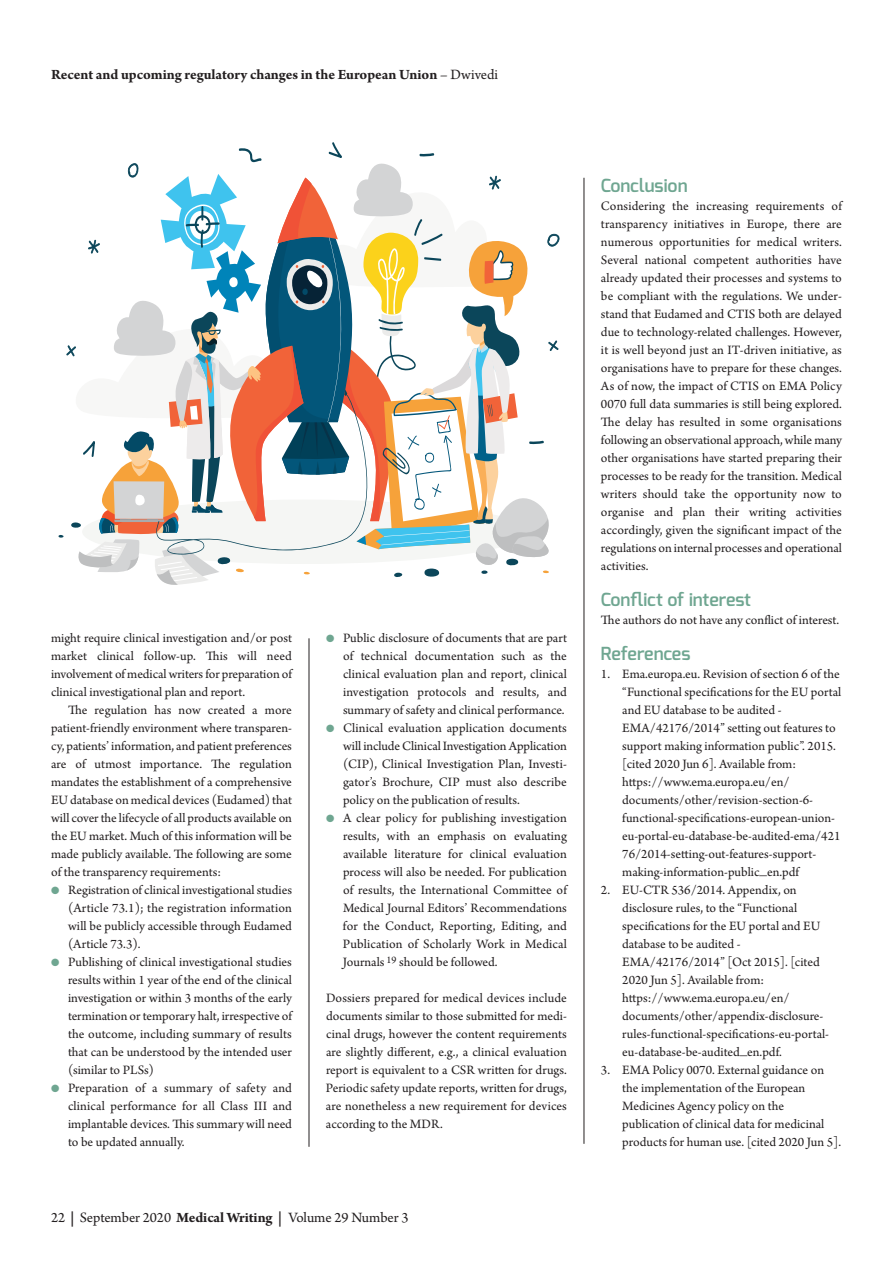
<style>
.page{position:relative;width:893px;height:1263px;background:#fff}
.page>*{position:absolute;margin:0;border:0;box-sizing:border-box;transform-origin:0 0}
.t1{font:600 18px "Exo";color:#6fa691}
.t2{font:700 15px "Arno Pro";letter-spacing:-.005em;color:#231f20}
.t3{font:15px "Arno Pro";letter-spacing:-.005em;color:#231f20}
.t4{font:13.5px/18px "Arno Pro";color:#231f20;text-align:justify}
.s1{font-weight:400}
.s2{color:#6fa691}
.s3{font-weight:700}
</style>
<div class="page">
<hr style="left:309px;top:638px;width:1px;height:509px;background:#231f20">
<hr style="left:584px;top:178px;width:1px;height:966px;background:#231f20">
<svg style="left:58px;top:142px;width:502px;height:443px"></svg>
<p class="t2" style="left:51px;top:69px;width:449px">Recent and upcoming regulatory changes in the European Union <span class="s1">– Dwivedi</span></p>
<p class="t4" style="left:51px;top:630px;width:242px">might require clinical investigation and/or post market clinical follow-up. This will need involvement of medical writers for preparation of clinical investigational plan and report.</p>
<p class="t4" style="left:51px;top:702px;width:242px;text-indent:17px">The regulation has now created a more patient-friendly environment where transparen&shy;cy, patients’ information, and patient preferences are of utmost importance. The regulation mandates the establishment of a comprehensive EU database on medical devices (Eudamed) that will cover the lifecycle of all products available on the EU market. Much of this information will be made publicly available. The following are some of the transparency requirements:</p>
<p class="t4" style="left:68px;top:882px;width:225px;text-indent:-17px"><span class="s2">●</span> Registration of clinical investigational studies (Article 73.1); the registration information will be publicly accessible through Eudamed (Article 73.3).</p>
<p class="t4" style="left:68px;top:954px;width:225px;text-indent:-17px"><span class="s2">●</span> Publishing of clinical investigational studies results within 1 year of the end of the clinical investigation or within 3 months of the early termination or temporary halt, irrespective of the outcome, including summary of results that can be understood by the intended user (similar to PLSs)</p>
<p class="t4" style="left:68px;top:1080px;width:225px;text-indent:-17px"><span class="s2">●</span> Preparation of a summary of safety and clinical performance for all Class III and implantable devices. This summary will need to be updated annually.</p>
<p class="t4" style="left:343px;top:630px;width:225px;text-indent:-17px"><span class="s2">●</span> Public disclosure of documents that are part of technical documentation such as the clinical evaluation plan and report, clinical investigation protocols and results, and summary of safety and clinical performance.</p>
<p class="t4" style="left:343px;top:720px;width:225px;text-indent:-17px"><span class="s2">●</span> Clinical evaluation application documents will include Clinical Investigation Application (CIP), Clinical Investigation Plan, Investi&shy;gator’s Brochure, CIP must also describe policy on the publication of results.</p>
<p class="t4" style="left:343px;top:810px;width:225px;text-indent:-17px"><span class="s2">●</span> A clear policy for publishing investigation results, with an emphasis on evaluating available literature for clinical evaluation process will also be needed. For publication of results, the International Committee of Medical Journal Editors’ Recommendations for the Conduct, Reporting, Editing, and Publication of Scholarly Work in Medical Journals <sup>19</sup> should be followed.</p>
<p class="t4" style="left:326px;top:990px;width:242px">Dossiers prepared for medical devices include documents similar to those submitted for medi&shy;cinal drugs, however the content requirements are slightly different, e.g., a clinical evaluation report is equivalent to a CSR written for drugs.<br>Periodic safety update reports, written for drugs, are nonetheless a new requirement for devices according to the MDR.</p>
<p class="t3" style="left:51px;top:1212px;width:359px">22 <span class="s3">|</span> September 2020 <span class="s3">Medical Writing |</span> Volume 29 Number 3</p>
<h1 class="t1" style="left:601px;top:178px;width:88px">Conclusion</h1>
<p class="t4" style="left:601px;top:198px;width:242px">Considering the increasing requirements of transparency initiatives in Europe, there are numerous opportunities for medical writers.<br>Several national competent authorities have already updated their processes and systems to be compliant with the regulations. We under&shy;stand that Eudamed and CTIS both are delayed due to technology-related challenges. However, it is well beyond just an IT-driven initiative, as organisations have to prepare for these changes.<br>As of now, the impact of CTIS on EMA Policy 0070 full data summaries is still being explored.<br>The delay has resulted in some organisations following an observational approach, while many other organisations have started preparing their processes to be ready for the transition. Medical writers should take the opportunity now to organise and plan their writing activities accordingly, given the significant impact of the regulations on internal processes and operational activities.</p>
<h1 class="t1" style="left:601px;top:592px;width:152px">Conflict of interest</h1>
<p class="t4" style="left:601px;top:612px;width:240px">The authors do not have any conflict of interest.</p>
<h1 class="t1" style="left:601px;top:646px;width:91px">References</h1>
<p class="t4" style="left:622px;top:666px;width:221px;text-align:left;text-indent:-21px">1. Ema.europa.eu. Revision of section 6 of the “Functional specifications for the EU portal and EU database to be audited - EMA/42176/2014” setting out features to support making information public”. 2015. [cited 2020 Jun 6]. Available from: https://www.ema.europa.eu/en/ documents/other/revision-section-6- functional-specifications-european-union&shy;eu-portal-eu-database-be-audited-ema/421<br>76/2014-setting-out-features-support&shy;making-information-public_en.pdf</p>
<p class="t4" style="left:622px;top:882px;width:208px;text-align:left;text-indent:-21px">2. EU-CTR 536/2014. Appendix, on disclosure rules, to the “Functional specifications for the EU portal and EU database to be audited - EMA/42176/2014” [Oct 2015]. [cited 2020 Jun 5]. Available from: https://www.ema.europa.eu/en/ documents/other/appendix-disclosure&shy;rules-functional-specifications-eu-portal&shy;eu-database-be-audited_en.pdf.</p>
<p class="t4" style="left:622px;top:1062px;width:220px;text-align:left;text-indent:-21px">3. EMA Policy 0070. External guidance on the implementation of the European Medicines Agency policy on the publication of clinical data for medicinal products for human use. [cited 2020 Jun 5].</p>
</div>
